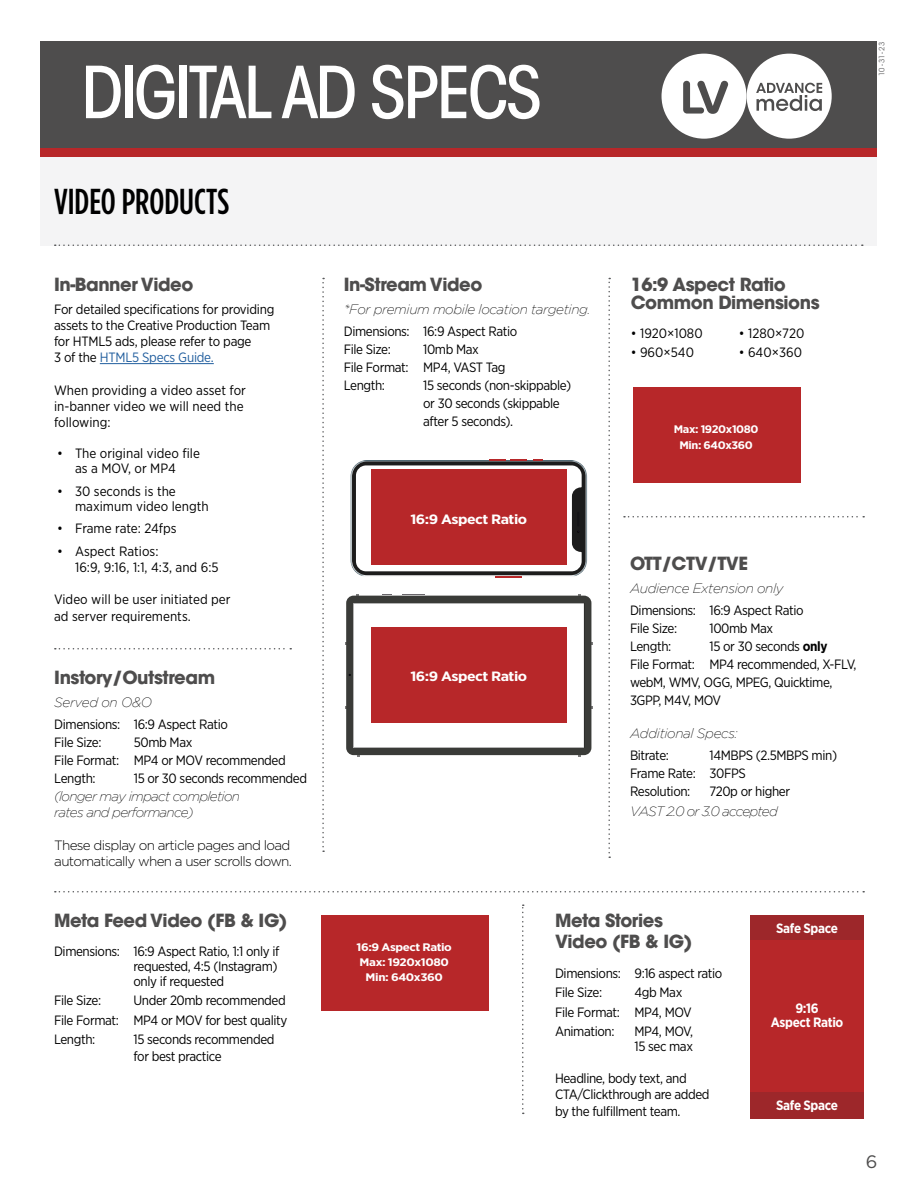
<style>
.page{position:relative;width:918px;height:1188px;background:#fff}
.page>*{position:absolute;margin:0;border:0;box-sizing:border-box;transform-origin:0 0}
.t1{font:500 condensed 70.95px "ITC Avant Garde Std";letter-spacing:-.04em;color:#fff}
.t2{font:500 36px "Gotham Condensed";color:#000}
.t3{font:700 18px/18px "ITC Avant Garde Std";letter-spacing:-.025em;color:#4e4d4d}
.t4{font:18px "Gotham";color:#4e4d4d}
.t5{font:13.5px/18px "Gotham Narrow";letter-spacing:-.03em;color:#000}
.t6{font:13.5px/16.2px "Gotham Narrow";color:#000}
.t7{font:italic 200 13.5px "Gotham";letter-spacing:-.025em;color:#000}
.t8{font:300 13.5px/16.2px "Gotham";letter-spacing:-.05em;color:#000}
.t9{font:italic 200 13.5px/16.2px "Gotham";letter-spacing:-.05em;color:#000}
.t10{font:700 13.5px/14.1px "Gotham Narrow";letter-spacing:-.03em;color:#fff;text-align:center}
.t11{font:700 13.5px "Gotham Narrow";letter-spacing:-.03em;color:#fff;scale:1.2 1}
.t12{font:italic 200 13.5px "Gotham";letter-spacing:-.06em;color:#000}
.t13{font:13.5px "Gotham Narrow";letter-spacing:-.005em;color:#000}
.t14{font:700 10.95px/15.1px "Gotham Narrow";letter-spacing:-.03em;color:#fff;text-align:center;scale:1.21 1}
.t15{font:700 10.95px/15.1px "Gotham Narrow";letter-spacing:-.03em;color:#fff;text-align:center;scale:1.15 1}
.t16{font:7.5px "ITC Avant Garde Std";color:#4d4d4f}
.s1{color:#215e9e}
.s2{font-weight:700}
</style>
<div class="page">
<div style="left:40px;top:41px;width:838px;height:107px;background:#4e4d4d"></div>
<div style="left:40px;top:148px;width:838px;height:9px;background:#b72729"></div>
<svg style="left:662px;top:54px;width:170px;height:85px"></svg>
<div style="left:40px;top:157px;width:838px;height:88px;background:#f4f4f5"></div>
<svg style="left:55px;top:244px;width:808px;height:2px"></svg>
<svg style="left:322px;top:278px;width:2px;height:574px"></svg>
<svg style="left:608px;top:278px;width:2px;height:580px"></svg>
<svg style="left:522px;top:905px;width:2px;height:209px"></svg>
<svg style="left:55px;top:648px;width:236px;height:2px"></svg>
<svg style="left:55px;top:891px;width:809px;height:1px"></svg>
<svg style="left:624px;top:516px;width:240px;height:2px"></svg>
<hr style="left:100px;top:363px;width:114px;height:1px;background:#215e9e">
<div style="left:633px;top:387px;width:168px;height:96px;background:#b72729"></div>
<svg style="left:345px;top:594px;width:248px;height:162px"></svg>
<img style="left:362px;top:460px;width:225px;height:117px">
<svg style="left:351px;top:461px;width:235px;height:115px"></svg>
<div style="left:371px;top:627px;width:195px;height:96px;background:#b72729"></div>
<div style="left:321px;top:915px;width:168px;height:96px;background:#b72729"></div>
<div style="left:750px;top:915px;width:114px;height:204px;background:#9d272a"></div>
<div style="left:750px;top:940px;width:114px;height:152px;background:#b72729"></div>
<h1 class="t1" style="left:81px;top:49px;width:462px">DIGITAL AD SPECS</h1>
<p class="t16" style="left:877px;top:76px;width:36px;rotate:-90deg">10-31-23</p>
<h2 class="t2" style="left:54px;top:182px;width:177px">VIDEO PRODUCTS</h2>
<h3 class="t3" style="left:54px;top:275px;width:141px">In-Banner Video</h3>
<p class="t5" style="left:54px;top:301px;width:222px;line-height:16.2px">For detailed specifications for providing assets to the Creative Production Team for HTML5 ads, please refer to page<br>3 of the <span class="s1">HTML5 Specs Guide.</span></p>
<p class="t6" style="left:54px;top:382px;width:193px">When providing a video asset for in-banner video we will need the following:</p>
<p class="t6" style="left:57px;top:446px;width:144px;line-height:15px;text-align:center">• The original video file as a MOV, or MP4</p>
<p class="t6" style="left:75px;top:483px;width:135px;line-height:15px;text-indent:-18px">• 30 seconds is the maximum video length</p>
<p class="t13" style="left:57px;top:520px;width:121px">• Frame rate: 24fps</p>
<p class="t6" style="left:75px;top:543px;width:145px;text-indent:-18px">• Aspect Ratios:<br>16:9, 9:16, 1:1, 4:3, and 6:5</p>
<p class="t6" style="left:54px;top:591px;width:178px">Video will be user initiated per ad server requirements.</p>
<h3 class="t3" style="left:54px;top:668px;width:162px">Instory/Outstream</h3>
<p class="t7" style="left:54px;top:695px;width:99px">Served on O&amp;O</p>
<p class="t5" style="left:54px;top:715px;width:175px">Dimensions: 16:9 Aspect Ratio<br>File Size:</p>
<p class="t5" style="left:54px;top:733px;width:233px;text-indent:80px">50mb Max<br>File Format: MP4 or MOV recommended<br>Length:</p>
<p class="t5" style="left:134px;top:769px;width:175px">15 or 30 seconds recommended</p>
<p class="t9" style="left:54px;top:788px;width:187px">(longer may impact completion rates and performance)</p>
<p class="t8" style="left:54px;top:837px;width:239px">These display on article pages and load automatically when a user scrolls down.</p>
<h3 class="t3" style="left:54px;top:911px;width:235px">Meta Feed Video (FB &amp; IG)</h3>
<p class="t5" style="left:134px;top:943px;width:147px;line-height:15px;text-indent:-80px">Dimensions: 16:9 Aspect Ratio, 1:1 only if requested, 4:5 (Instagram) only if requested</p>
<p class="t5" style="left:54px;top:991px;width:49px">File Size:</p>
<p class="t5" style="left:54px;top:991px;width:235px;line-height:19.5px;text-align:justify;text-indent:80px">Under 20mb recommended File Format: MP4 or MOV for best quality Length:</p>
<p class="t5" style="left:134px;top:1031px;width:143px;line-height:16.2px">15 seconds recommended for best practice</p>
<h3 class="t3" style="left:344px;top:275px;width:140px">In-Stream Video</h3>
<p class="t7" style="left:344px;top:302px;width:248px">*For premium mobile location targeting.</p>
<p class="t5" style="left:344px;top:322px;width:175px">Dimensions: 16:9 Aspect Ratio<br>File Size:</p>
<p class="t5" style="left:344px;top:340px;width:163px;text-indent:80px">10mb Max<br>File Format: MP4, VAST Tag<br>Length:</p>
<p class="t5" style="left:423px;top:376px;width:149px">15 seconds (non-skippable) or 30 seconds (skippable after 5 seconds).</p>
<p class="t11" style="left:410px;top:511px;width:99px">16:9 Aspect Ratio</p>
<p class="t11" style="left:410px;top:668px;width:99px">16:9 Aspect Ratio</p>
<h3 class="t3" style="left:631px;top:275px;width:190px">16:9 Aspect Ratio<br>Common Dimensions</h3>
<p class="t6" style="left:631px;top:325px;width:73px">• 1920×1080</p>
<p class="t5" style="left:739px;top:324px;width:67px">• 1280×720</p>
<p class="t5" style="left:631px;top:343px;width:65px">• 960×540</p>
<p class="t5" style="left:739px;top:343px;width:65px">• 640×360</p>
<p class="t15" style="left:674px;top:422px;width:75px">Max: 1920x1080<br>Min: 640x360</p>
<h3 class="t3" style="left:630px;top:554px;width:120px">OTT/CTV/TVE</h3>
<p class="t7" style="left:630px;top:581px;width:155px">Audience Extension only</p>
<p class="t5" style="left:630px;top:601px;width:175px">Dimensions: 16:9 Aspect Ratio<br>File Size:</p>
<p class="t5" style="left:710px;top:619px;width:65px">100mb Max</p>
<p class="t5" style="left:630px;top:637px;width:228px;text-indent:80px">15 or 30 seconds <span class="s2">only<br></span>File Format: MP4 recommended, X-FLV, webM, WMV, OGG, MPEG, Quicktime,<br>3GPP, M4V, MOV</p>
<p class="t7" style="left:630px;top:726px;width:109px">Additional Specs:</p>
<p class="t5" style="left:630px;top:746px;width:41px">Bitrate:</p>
<p class="t5" style="left:630px;top:637px;width:43px">Length:</p>
<p class="t5" style="left:630px;top:746px;width:209px;text-indent:80px">14MBPS (2.5MBPS min)<br>Frame Rate: 30FPS<br>Resolution:</p>
<p class="t5" style="left:710px;top:782px;width:82px">720p or higher</p>
<p class="t12" style="left:630px;top:803px;width:149px">VAST 2.0 or 3.0 accepted</p>
<p class="t14" style="left:357px;top:939px;width:80px">16:9 Aspect Ratio<br>Max: 1920x1080<br>Min: 640x360</p>
<h3 class="t3" style="left:555px;top:909px;width:139px;line-height:21.6px">Meta Stories<br>Video (FB &amp; IG)</h3>
<p class="t5" style="left:555px;top:963px;width:169px;line-height:19.5px">Dimensions: 9:16 aspect ratio<br>File Size:</p>
<p class="t5" style="left:555px;top:982px;width:138px;line-height:19.5px;text-indent:80px">4gb Max<br>File Format: MP4, MOV<br>Animation:</p>
<p class="t5" style="left:635px;top:1024px;width:60px;line-height:15px">MP4, MOV,<br>15 sec max</p>
<p class="t5" style="left:555px;top:1069px;width:156px;line-height:16.5px">Headline, body text, and<br>CTA/Clickthrough are added by the fulfillment team.</p>
<p class="t10" style="left:776px;top:921px;width:63px">Safe Space</p>
<p class="t10" style="left:771px;top:1001px;width:74px">9:16<br>Aspect Ratio</p>
<p class="t10" style="left:776px;top:1098px;width:63px">Safe Space</p>
<h3 class="t4" style="left:866px;top:1152px;width:13px">6</h3>
</div>
